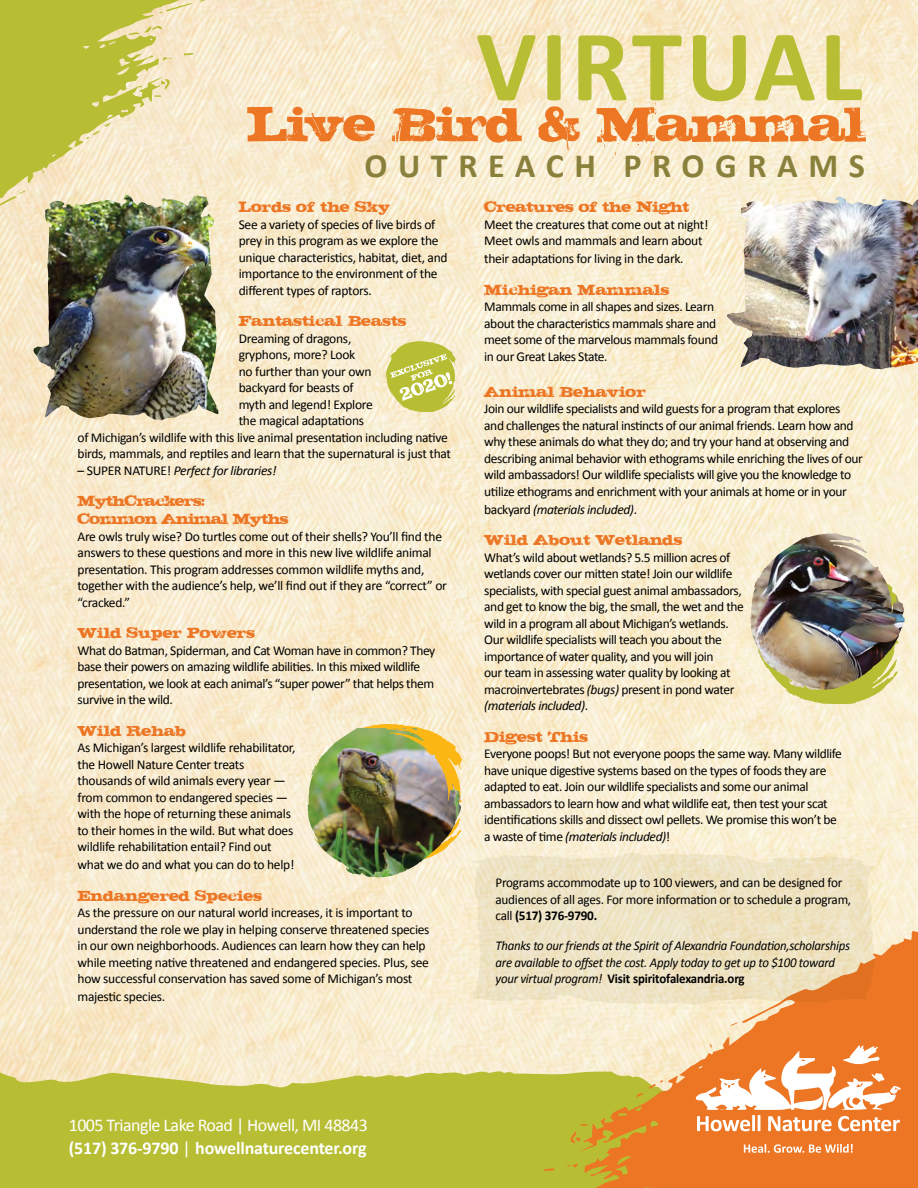
<style>
.page{position:relative;width:918px;height:1188px;background:#fff}
.page>*{position:absolute;margin:0;border:0;box-sizing:border-box;transform-origin:0 0}
.t1{font:700 102.45px "Calibri";letter-spacing:.035em;color:#b7be34}
.t2{font:59.4px "STEAK";letter-spacing:-.01em;color:#ec7624}
.t3{font:700 34.2px "Calibri";letter-spacing:.31em;color:#89803c}
.t4{font:18px "STEAK";letter-spacing:.01em;color:#ec7624}
.t5{font:700 18px "Calibri";letter-spacing:-.01em;color:#fff}
.t6{font:18px "Calibri";letter-spacing:-.03em;color:#fff}
.t7{font:18px/18px "STEAK";letter-spacing:-.025em;color:#ec7624}
.t8{font:13.5px/16.5px "Calibri";letter-spacing:-.03em;color:#000}
.t9{font:italic 13.5px/16.5px "Calibri";letter-spacing:-.02em;color:#000;scale:.95 1}
.t10{font:italic 13.5px "Calibri";letter-spacing:-.02em;color:#000}
.s1{font-style:normal}
.s2{font-style:italic}
.s3{font-weight:700}
.s4{font-weight:700;font-style:normal}
.s5{font-weight:400}
</style>
<div class="page">
<img style="left:0;top:0;width:918px;height:1068px">
<svg style="left:0;top:0;width:246px;height:254px;background:#ddd78e"></svg>
<svg style="left:129px;top:25px;width:33px;height:10px"></svg>
<svg style="left:184px;top:53px;width:9px;height:2px"></svg>
<svg style="left:161px;top:79px;width:10px;height:10px"></svg>
<svg style="left:155px;top:95px;width:6px;height:2px"></svg>
<svg style="left:19px;top:191px;width:6px;height:3px"></svg>
<svg style="left:163px;top:56px;width:9px;height:5px"></svg>
<svg style="left:159px;top:3px;width:33px;height:11px"></svg>
<svg style="left:86px;top:122px;width:25px;height:17px"></svg>
<svg style="left:0;top:1068px;width:500px;height:120px;background:#bcc141"></svg>
<img style="left:33px;top:197px;width:185px;height:223px">
<img style="left:726px;top:198px;width:192px;height:172px">
<img style="left:319px;top:723px;width:143px;height:140px">
<img style="left:307px;top:728px;width:110px;height:142px">
<img style="left:754px;top:564px;width:145px;height:140px">
<img style="left:750px;top:534px;width:79px;height:153px">
<svg style="left:500px;top:893px;width:418px;height:295px;background:#e4a859"></svg>
<svg style="left:544px;top:1168px;width:10px;height:3px"></svg>
<svg style="left:569px;top:1132px;width:11px;height:11px"></svg>
<svg style="left:581px;top:1124px;width:6px;height:2px"></svg>
<svg style="left:731px;top:1022px;width:7px;height:4px"></svg>
<svg style="left:567px;top:1163px;width:11px;height:5px"></svg>
<svg style="left:636px;top:1080px;width:27px;height:18px"></svg>
<svg style="left:696px;top:1044px;width:205px;height:87px"></svg>
<svg style="left:744px;top:1144px;width:109px;height:9px"></svg>
<svg style="left:386px;top:341px;width:70px;height:71px;background:#cdcf6d"></svg>
<svg style="left:472px;top:851px;width:411px;height:155px;background:#eedfbd"></svg>
<p class="t1" style="left:476px;top:3px;width:388px">VIRTUAL</p>
<p class="t2" style="left:247px;top:88px;width:620px">Live Bird &amp; Mammal</p>
<p class="t3" style="left:365px;top:144px;width:502px">OUTREACH PROGRAMS</p>
<p class="t4" style="left:239px;top:196px;width:153px">Lords of the Sky</p>
<p class="t8" style="left:239px;top:215px;width:211px">See a variety of species of live birds of prey in this program as we explore the unique characteristics, habitat, diet, and importance to the environment of the different types of raptors.</p>
<p class="t4" style="left:239px;top:310px;width:169px">Fantastical Beasts</p>
<p class="t8" style="left:239px;top:329px;width:114px">Dreaming of dragons,</p>
<p class="t8" style="left:239px;top:346px;width:118px">gryphons, more? Look</p>
<p class="t8" style="left:239px;top:362px;width:134px">no further than your own</p>
<p class="t8" style="left:239px;top:379px;width:116px">backyard for beasts of</p>
<p class="t8" style="left:239px;top:395px;width:136px">myth and legend! Explore</p>
<p class="t8" style="left:239px;top:412px;width:127px">the magical adaptations</p>
<p class="t8" style="left:78px;top:428px;width:372px">of Michigan’s wildlife with this live animal presentation including native</p>
<p class="t8" style="left:78px;top:445px;width:375px">birds, mammals, and reptiles and learn that the supernatural is just that</p>
<p class="t10" style="left:78px;top:462px;width:201px"><span class="s1">– SUPER NATURE!</span> Perfect for libraries!</p>
<p class="t7" style="left:78px;top:492px;width:212px">MythCrackers:<br>Common Animal Myths</p>
<p class="t8" style="left:78px;top:527px;width:371px">Are owls truly wise? Do turtles come out of their shells? You’ll find the answers to these questions and more in this new live wildlife animal presentation. This program addresses common wildlife myths and, together with the audience’s help, we’ll find out if they are “correct” or “cracked.”</p>
<p class="t4" style="left:78px;top:622px;width:179px">Wild Super Powers</p>
<p class="t8" style="left:78px;top:641px;width:359px">What do Batman, Spiderman, and Cat Woman have in common? They base their powers on amazing wildlife abilities. In this mixed wildlife presentation, we look at each animal’s “super power” that helps them survive in the wild.</p>
<p class="t4" style="left:78px;top:720px;width:110px">Wild Rehab</p>
<p class="t8" style="left:78px;top:739px;width:220px">As Michigan’s largest wildlife rehabilitator, the Howell Nature Center treats thousands of wild animals every year — from common to endangered species — with the hope of returning these animals to their homes in the wild. But what does wildlife rehabilitation entail? Find out</p>
<p class="t8" style="left:78px;top:856px;width:218px">what we do and what you can do to help!</p>
<p class="t4" style="left:78px;top:885px;width:186px">Endangered Species</p>
<p class="t8" style="left:78px;top:904px;width:354px">As the pressure on our natural world increases, it is important to understand the role we play in helping conserve threatened species in our own neighborhoods. Audiences can learn how they can help while meeting native threatened and endangered species. Plus, see how successful conservation has saved some of Michigan’s most</p>
<p class="t8" style="left:78px;top:988px;width:89px">majestic species.</p>
<p class="t4" style="left:484px;top:196px;width:207px">Creatures of the Night</p>
<p class="t8" style="left:484px;top:215px;width:226px">Meet the creatures that come out at night!<br>Meet owls and mammals and learn about</p>
<p class="t8" style="left:484px;top:250px;width:201px">their adaptations for living in the dark.</p>
<p class="t4" style="left:484px;top:279px;width:187px">Michigan Mammals</p>
<p class="t8" style="left:484px;top:298px;width:235px">Mammals come in all shapes and sizes. Learn about the characteristics mammals share and meet some of the marvelous mammals found in our Great Lakes State.</p>
<p class="t4" style="left:484px;top:381px;width:163px">Animal Behavior</p>
<p class="t8" style="left:484px;top:400px;width:380px">Join our wildlife specialists and wild guests for a program that explores and challenges the natural instincts of our animal friends. Learn how and why these animals do what they do; and try your hand at observing and describing animal behavior with ethograms while enriching the lives of our wild ambassadors! Our wildlife specialists will give you the knowledge to utilize ethograms and enrichment with your animals at home or in your</p>
<p class="t10" style="left:484px;top:501px;width:154px"><span class="s1">backyard</span> (materials included)<span class="s1">.</span></p>
<p class="t4" style="left:484px;top:529px;width:199px">Wild About Wetlands</p>
<p class="t8" style="left:484px;top:548px;width:261px">What’s wild about wetlands? 5.5 million acres of wetlands cover our mitten state! Join our wildlife specialists, with special guest animal ambassadors, and get to know the big, the small, the wet and the wild in a program all about Michigan’s wetlands.<br>Our wildlife specialists will teach you about the importance of water quality, and you will join<br>our team in assessing water quality by looking at macroinvertebrates <span class="s2">(bugs)</span> present in pond water <span class="s2">(materials included)</span>.</p>
<p class="t4" style="left:484px;top:726px;width:105px">Digest This</p>
<p class="t8" style="left:484px;top:745px;width:359px">Everyone poops! But not everyone poops the same way. Many wildlife have unique digestive systems based on the types of foods they are adapted to eat. Join our wildlife specialists and some our animal ambassadors to learn how and what wildlife eat, then test your scat identifications skills and dissect owl pellets. We promise this won’t be a waste of time <span class="s2">(materials included)</span>!</p>
<p class="t8" style="left:496px;top:874px;width:357px">Programs accommodate up to 100 viewers, and can be designed for audiences of all ages. For more information or to schedule a program, call <span class="s3">(517) 376-9790.</span></p>
<p class="t9" style="left:496px;top:937px;width:375px">Thanks to our friends at the Spirit of Alexandria Foundation,scholarships are available to offset the cost. Apply today to get up to $100 toward your virtual program! <span class="s4">Visit spiritofalexandria.org</span></p>
<p class="t6" style="left:69px;top:1114px;width:301px">1005 Triangle Lake Road | Howell, MI 48843</p>
<p class="t5" style="left:69px;top:1136px;width:299px">(517) 376-9790 <span class="s5">|</span> howellnaturecenter.org</p>
</div>
